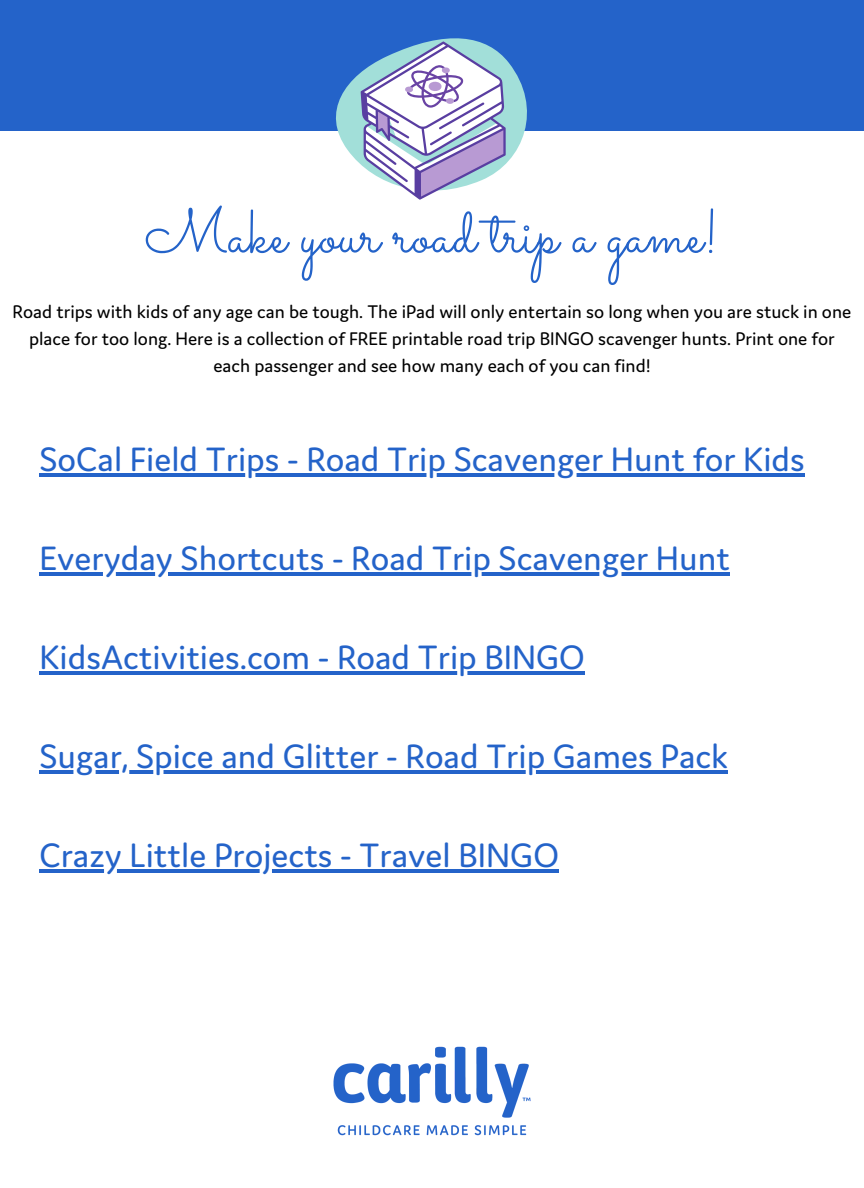
<style>
.page{position:relative;width:864px;height:1188px;background:#fff}
.page>*{position:absolute;margin:0;border:0;box-sizing:border-box;transform-origin:0 0}
.t1{font:62.25px "Sacramento";color:#2463c9}
.t2{font:36px "Domus";color:#2463c9}
.t3{font:19.5px/27px "Domus";color:#000;text-align:center}
</style>
<div class="page">
<div style="left:0;top:0;width:864px;height:131px;background:#2463c9"></div>
<img style="left:333px;top:1046px;width:198px;height:90px">
<svg style="left:336px;top:38px;width:191px;height:162px"></svg>
<hr style="left:40px;top:473px;width:765px;height:4px;background:#2463c9">
<hr style="left:40px;top:572px;width:690px;height:4px;background:#2463c9">
<hr style="left:40px;top:671px;width:545px;height:4px;background:#2463c9">
<hr style="left:40px;top:770px;width:688px;height:4px;background:#2463c9">
<hr style="left:40px;top:869px;width:519px;height:4px;background:#2463c9">
<p class="t1" style="left:145px;top:194px;width:576px">Make your road trip a game!</p>
<p class="t3" style="left:13px;top:297px;width:840px">Road trips with kids of any age can be tough. The iPad will only entertain so long when you are stuck in one place for too long. Here is a collection of FREE printable road trip BINGO scavenger hunts. Print one for each passenger and see how many each of you can find!</p>
<p class="t2" style="left:40px;top:435px;width:767px">SoCal Field Trips - Road Trip Scavenger Hunt for Kids</p>
<p class="t2" style="left:40px;top:534px;width:692px">Everyday Shortcuts - Road Trip Scavenger Hunt</p>
<p class="t2" style="left:40px;top:633px;width:547px">KidsActivities.com - Road Trip BINGO</p>
<p class="t2" style="left:40px;top:732px;width:690px">Sugar, Spice and Glitter - Road Trip Games Pack</p>
<p class="t2" style="left:40px;top:831px;width:521px">Crazy Little Projects - Travel BINGO</p>
</div>
